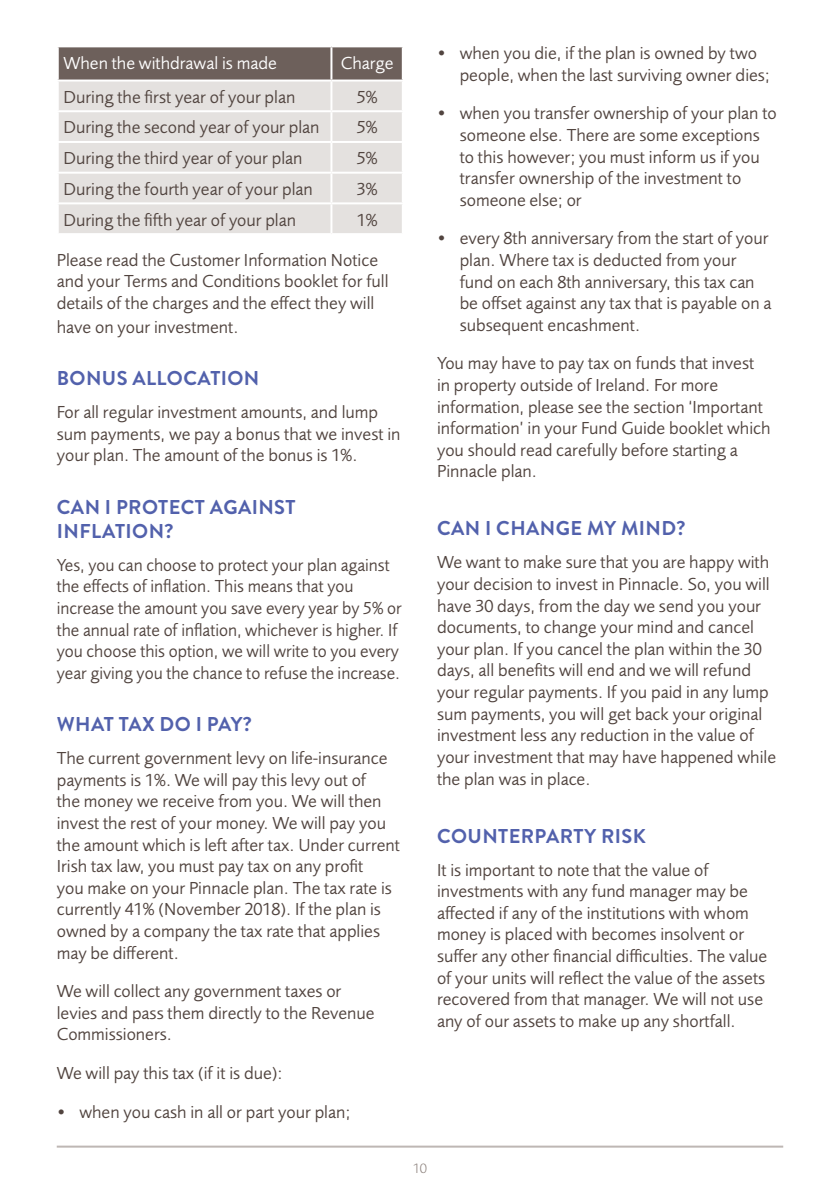
<style>
.page{position:relative;width:840px;height:1191px;background:#fff}
.page>*{position:absolute;margin:0;border:0;box-sizing:border-box;transform-origin:0 0}
.t1{font:700 20px/24px "Brandon Grotesque";letter-spacing:.02em;color:#5261ac}
.t2{font:700 20px "Brandon Grotesque";color:#5261ac}
.t3{font:18px/21.6px "Foundry Sans";color:#51443f}
.t4{font:18px "Foundry Sans";color:#fff}
.t5{font:300 14px "Foundry Sans";color:#8b807b}
</style>
<div class="page">
<hr style="left:57px;top:1145px;width:725px;height:2px;background:#beb7b4">
<div style="left:59px;top:47px;width:342px;height:33px;background:#6d605b"></div>
<div style="left:59px;top:82px;width:342px;height:151px;background:#e4e1df"></div>
<hr style="left:330px;top:47px;width:2px;height:33px;background:#fff">
<hr style="left:330px;top:82px;width:2px;height:28px;background:#fff">
<hr style="left:57px;top:110px;width:274px;height:2px;background:#fff">
<hr style="left:331px;top:110px;width:72px;height:2px;background:#fff">
<hr style="left:330px;top:112px;width:2px;height:29px;background:#fff">
<hr style="left:57px;top:141px;width:274px;height:2px;background:#fff">
<hr style="left:331px;top:141px;width:72px;height:2px;background:#fff">
<hr style="left:330px;top:143px;width:2px;height:29px;background:#fff">
<hr style="left:57px;top:172px;width:274px;height:2px;background:#fff">
<hr style="left:331px;top:172px;width:72px;height:2px;background:#fff">
<hr style="left:330px;top:174px;width:2px;height:28px;background:#fff">
<hr style="left:57px;top:202px;width:274px;height:2px;background:#fff">
<hr style="left:331px;top:202px;width:72px;height:2px;background:#fff">
<hr style="left:330px;top:204px;width:2px;height:29px;background:#fff">
<p class="t4" style="left:63px;top:53px;width:215px">When the withdrawal is made</p>
<p class="t4" style="left:340px;top:53px;width:54px">Charge</p>
<p class="t3" style="left:63px;top:86px;width:233px">During the first year of your plan</p>
<p class="t3" style="left:356px;top:86px;width:22px">5%</p>
<p class="t3" style="left:63px;top:117px;width:257px">During the second year of your plan</p>
<p class="t3" style="left:356px;top:117px;width:22px">5%</p>
<p class="t3" style="left:63px;top:148px;width:240px">During the third year of your plan</p>
<p class="t3" style="left:356px;top:148px;width:22px">5%</p>
<p class="t3" style="left:63px;top:178px;width:251px">During the fourth year of your plan</p>
<p class="t3" style="left:356px;top:178px;width:22px">3%</p>
<p class="t3" style="left:63px;top:209px;width:234px">During the fifth year of your plan</p>
<p class="t3" style="left:356px;top:209px;width:22px">1%</p>
<p class="t3" style="left:57px;top:249px;width:333px">Please read the Customer Information Notice and your Terms and Conditions booklet for full details of the charges and the effect they will</p>
<p class="t3" style="left:57px;top:316px;width:183px">have on your investment.</p>
<p class="t1" style="left:57px;top:367px;width:204px">BONUS ALLOCATION</p>
<p class="t3" style="left:57px;top:402px;width:345px">For all regular investment amounts, and lump sum payments, we pay a bonus that we invest in your plan. The amount of the bonus is 1%.</p>
<p class="t1" style="left:57px;top:495px;width:240px">CAN I PROTECT AGAINST<br>INFLATION?</p>
<p class="t3" style="left:57px;top:554px;width:346px">Yes, you can choose to protect your plan against the effects of inflation. This means that you increase the amount you save every year by 5% or the annual rate of inflation, whichever is higher. If you choose this option, we will write to you every year giving you the chance to refuse the increase.</p>
<p class="t2" style="left:57px;top:710px;width:196px">WHAT TAX DO I PAY?</p>
<p class="t3" style="left:57px;top:747px;width:344px">The current government levy on life-insurance payments is 1%. We will pay this levy out of<br>the money we receive from you. We will then invest the rest of your money. We will pay you the amount which is left after tax. Under current Irish tax law, you must pay tax on any profit<br>you make on your Pinnacle plan. The tax rate is currently 41% (November 2018). If the plan is owned by a company the tax rate that applies may be different.</p>
<p class="t3" style="left:57px;top:980px;width:319px">We will collect any government taxes or levies and pass them directly to the Revenue<br>Commissioners.</p>
<p class="t3" style="left:57px;top:1062px;width:227px">We will pay this tax (if it is due):</p>
<p class="t3" style="left:57px;top:1101px;width:295px">• when you cash in all or part your plan;</p>
<p class="t3" style="left:459px;top:43px;width:311px;text-indent:-23px">• when you die, if the plan is owned by two people, when the last surviving owner dies;</p>
<p class="t3" style="left:459px;top:103px;width:318px;text-indent:-23px">• when you transfer ownership of your plan to someone else. There are some exceptions to this however; you must inform us if you transfer ownership of the investment to someone else; or</p>
<p class="t3" style="left:459px;top:228px;width:313px;text-indent:-23px">• every 8th anniversary from the start of your plan. Where tax is deducted from your fund on each 8th anniversary, this tax can be offset against any tax that is payable on a subsequent encashment.</p>
<p class="t3" style="left:437px;top:353px;width:335px">You may have to pay tax on funds that invest in property outside of Ireland. For more information, please see the section ‘Important information’ in your Fund Guide booklet which you should read carefully before starting a Pinnacle plan.</p>
<p class="t1" style="left:437px;top:517px;width:249px">CAN I CHANGE MY MIND?</p>
<p class="t3" style="left:437px;top:552px;width:340px">We want to make sure that you are happy with your decision to invest in Pinnacle. So, you will have 30 days, from the day we send you your documents, to change your mind and cancel your plan. If you cancel the plan within the 30 days, all benefits will end and we will refund your regular payments. If you paid in any lump sum payments, you will get back your original investment less any reduction in the value of your investment that may have happened while the plan was in place.</p>
<p class="t1" style="left:437px;top:824px;width:210px">COUNTERPARTY RISK</p>
<p class="t3" style="left:437px;top:859px;width:331px">It is important to note that the value of investments with any fund manager may be affected if any of the institutions with whom money is placed with becomes insolvent or suffer any other financial difficulties. The value of your units will reflect the value of the assets recovered from that manager. We will not use any of our assets to make up any shortfall.</p>
<p class="t5" style="left:413px;top:1160px;width:15px">10</p>
</div>
